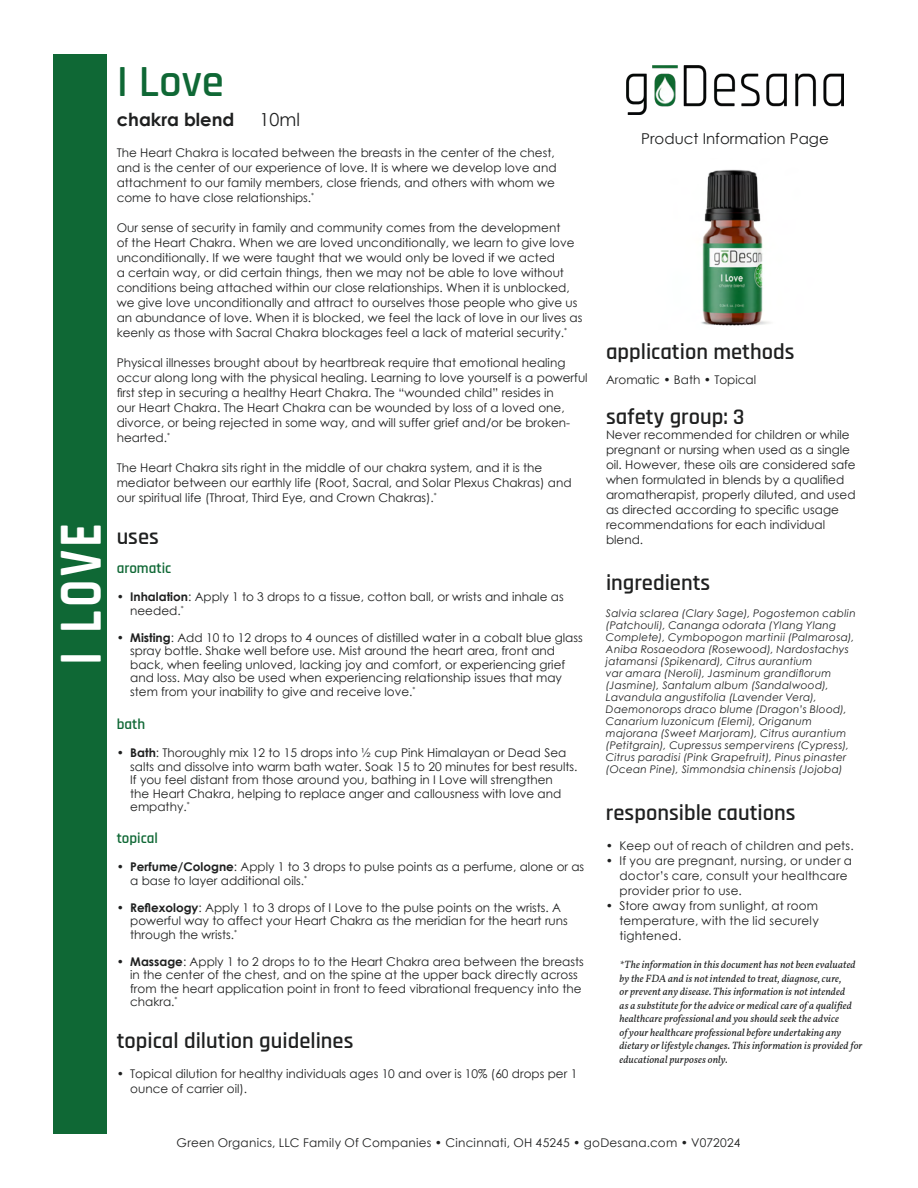
<style>
.page{position:relative;width:918px;height:1188px;background:#fff}
.page>*{position:absolute;margin:0;border:0;box-sizing:border-box;transform-origin:0 0}
.t1{font:700 61.8px "Rajdhani";color:#fff;scale:.8 1}
.t2{font:600 45px "Rajdhani";color:#0f6835}
.t3{font:600 22.5px "Rajdhani";color:#1f2020}
.t4{font:700 18px "Century Gothic";color:#1f2020}
.t5{font:18px "Century Gothic";color:#1f2020}
.t6{font:15px "Century Gothic";color:#1f2020}
.t7{font:600 15px "Rajdhani";color:#0f6835}
.Paragraph_Style{font:12px/15px "Century Gothic";color:#1f2020}
.Paragraph_Style-2{font:12px/15px "Century Gothic";letter-spacing:.02em;color:#1f2020}
.Paragraph_Style-3{font:italic 10.5px/12px "Century Gothic";letter-spacing:.025em;color:#1f2020}
.t8{font:italic 10.5px/13.5px "Vollkorn";letter-spacing:.01em;color:#1f2020}
.s1{font-weight:700}
</style>
<div class="page">
<div style="left:53px;top:54px;width:54px;height:1080px;background:#0f6835"></div>
<img style="left:627px;top:66px;width:216px;height:49px">
<img style="left:701px;top:169px;width:69px;height:157px">
<p class="t1" style="left:43px;top:665px;width:179px;rotate:-90deg">I LOVE</p>
<p class="t2" style="left:117px;top:55px;width:109px">I Love</p>
<p class="t4" style="left:117px;top:106px;width:119px">chakra blend</p>
<p class="t5" style="left:260px;top:107px;width:42px">10ml</p>
<p class="Paragraph_Style" style="left:117px;top:145px;width:441px">The Heart Chakra is located between the breasts in the center of the chest, and is the center of our experience of love. It is where we develop love and attachment to our family members, close friends, and others with whom we come to have close relationships.<sup>*</sup></p>
<p class="Paragraph_Style" style="left:117px;top:220px;width:467px">Our sense of security in family and community comes from the development<br>of the Heart Chakra. When we are loved unconditionally, we learn to give love unconditionally. If we were taught that we would only be loved if we acted<br>a certain way, or did certain things, then we may not be able to love without conditions being attached within our close relationships. When it is unblocked, we give love unconditionally and attract to ourselves those people who give us an abundance of love. When it is blocked, we feel the lack of love in our lives as keenly as those with Sacral Chakra blockages feel a lack of material security.<sup>*</sup></p>
<p class="Paragraph_Style" style="left:117px;top:355px;width:473px">Physical illnesses brought about by heartbreak require that emotional healing occur along long with the physical healing. Learning to love yourself is a powerful first step in securing a healthy Heart Chakra. The “wounded child” resides in<br>our Heart Chakra. The Heart Chakra can be wounded by loss of a loved one, divorce, or being rejected in some way, and will suffer grief and/or be broken&shy;hearted.<sup>*</sup></p>
<p class="Paragraph_Style" style="left:117px;top:460px;width:456px">The Heart Chakra sits right in the middle of our chakra system, and it is the mediator between our earthly life (Root, Sacral, and Solar Plexus Chakras) and our spiritual life (Throat, Third Eye, and Crown Chakras).<sup>*</sup></p>
<p class="t3" style="left:117px;top:524px;width:44px">uses</p>
<p class="t7" style="left:117px;top:559px;width:56px">aromatic</p>
<p class="Paragraph_Style" style="left:130px;top:590px;width:435px;line-height:13.5px;text-indent:-14px"><span class="s1">• Inhalation</span>: Apply 1 to 3 drops to a tissue, cotton ball, or wrists and inhale as needed.<sup>*</sup></p>
<p class="Paragraph_Style" style="left:130px;top:631px;width:454px;line-height:13.5px;text-indent:-14px"><span class="s1">• Misting</span>: Add 10 to 12 drops to 4 ounces of distilled water in a cobalt blue glass spray bottle. Shake well before use. Mist around the heart area, front and back, when feeling unloved, lacking joy and comfort, or experiencing grief and loss. May also be used when experiencing relationship issues that may stem from your inability to give and receive love.<sup>*</sup></p>
<p class="t7" style="left:117px;top:715px;width:30px">bath</p>
<p class="Paragraph_Style" style="left:130px;top:746px;width:449px;line-height:13.5px;text-indent:-14px"><span class="s1">• Bath</span>: Thoroughly mix 12 to 15 drops into ½ cup Pink Himalayan or Dead Sea salts and dissolve into warm bath water. Soak 15 to 20 minutes for best results.<br>If you feel distant from those around you, bathing in I Love will strengthen<br>the Heart Chakra, helping to replace anger and callousness with love and empathy.<sup>*</sup></p>
<p class="t7" style="left:117px;top:829px;width:43px">topical</p>
<p class="Paragraph_Style" style="left:130px;top:860px;width:456px;line-height:13.5px;text-indent:-14px"><span class="s1">• Perfume/Cologne</span>: Apply 1 to 3 drops to pulse points as a perfume, alone or as a base to layer additional oils.<sup>*</sup></p>
<p class="Paragraph_Style" style="left:130px;top:901px;width:439px;line-height:13.5px;text-indent:-14px"><span class="s1">• Reflexology</span>: Apply 1 to 3 drops of I Love to the pulse points on the wrists. A powerful way to affect your Heart Chakra as the meridian for the heart runs through the wrists.<sup>*</sup></p>
<p class="Paragraph_Style" style="left:130px;top:955px;width:455px;line-height:13.5px;text-indent:-14px"><span class="s1">• Massage</span>: Apply 1 to 2 drops to to the Heart Chakra area between the breasts in the center of the chest, and on the spine at the upper back directly across from the heart application point in front to feed vibrational frequency into the chakra.<sup>*</sup></p>
<p class="t3" style="left:117px;top:1028px;width:238px">topical dilution guidelines</p>
<p class="Paragraph_Style" style="left:130px;top:1066px;width:449px;text-indent:-14px">• Topical dilution for healthy individuals ages 10 and over is 10% (60 drops per 1 ounce of carrier oil).</p>
<p class="t6" style="left:641px;top:128px;width:189px">Product Information Page</p>
<p class="t3" style="left:606px;top:339px;width:190px">application methods</p>
<p class="Paragraph_Style" style="left:606px;top:372px;width:152px">Aromatic • Bath • Topical</p>
<p class="t3" style="left:606px;top:403px;width:140px">safety group: 3</p>
<p class="Paragraph_Style" style="left:606px;top:427px;width:251px">Never recommended for children or while pregnant or nursing when used as a single oil. However, these oils are considered safe when formulated in blends by a qualified aromatherapist, properly diluted, and used as directed according to specific usage recommendations for each individual blend.</p>
<p class="t3" style="left:606px;top:570px;width:106px">ingredients</p>
<p class="Paragraph_Style-3" style="left:606px;top:607px;width:251px">Salvia sclarea (Clary Sage), Pogostemon cablin (Patchouli), Cananga odorata (Ylang Ylang Complete), Cymbopogon martinii (Palmarosa), Aniba Rosaeodora (Rosewood), Nardostachys jatamansi (Spikenard), Citrus aurantium<br>var amara (Neroli), Jasminum grandiflorum (Jasmine), Santalum album (Sandalwood), Lavandula angustifolia (Lavender Vera), Daemonorops draco blume (Dragon’s Blood), Canarium luzonicum (Elemi), Origanum majorana (Sweet Marjoram), Citrus aurantium (Petitgrain), Cupressus sempervirens (Cypress), Citrus paradisi (Pink Grapefruit), Pinus pinaster (Ocean Pine), Simmondsia chinensis (Jojoba)</p>
<p class="t3" style="left:606px;top:799px;width:191px">responsible cautions</p>
<p class="Paragraph_Style-2" style="left:606px;top:838px;width:249px">• Keep out of reach of children and pets.</p>
<p class="Paragraph_Style-2" style="left:619px;top:853px;width:234px;text-indent:-14px">• If you are pregnant, nursing, or under a doctor’s care, consult your healthcare provider prior to use.</p>
<p class="Paragraph_Style" style="left:619px;top:898px;width:201px;text-align:justify;text-indent:-14px">• Store away from sunlight, at room temperature, with the lid securely tightened.</p>
<p class="t8" style="left:620px;top:957px;width:245px">*The information in this document has not been evaluated by the FDA and is not intended to treat, diagnose, cure,<br>or prevent any disease. This information is not intended<br>as a substitute for the advice or medical care of a qualified healthcare professional and you should seek the advice<br>of your healthcare professional before undertaking any dietary or lifestyle changes. This information is provided for educational purposes only.</p>
<p class="Paragraph_Style-2" style="left:176px;top:1135px;width:566px">Green Organics, LLC Family Of Companies • Cincinnati, OH 45245 • goDesana.com • V072024</p>
</div>
